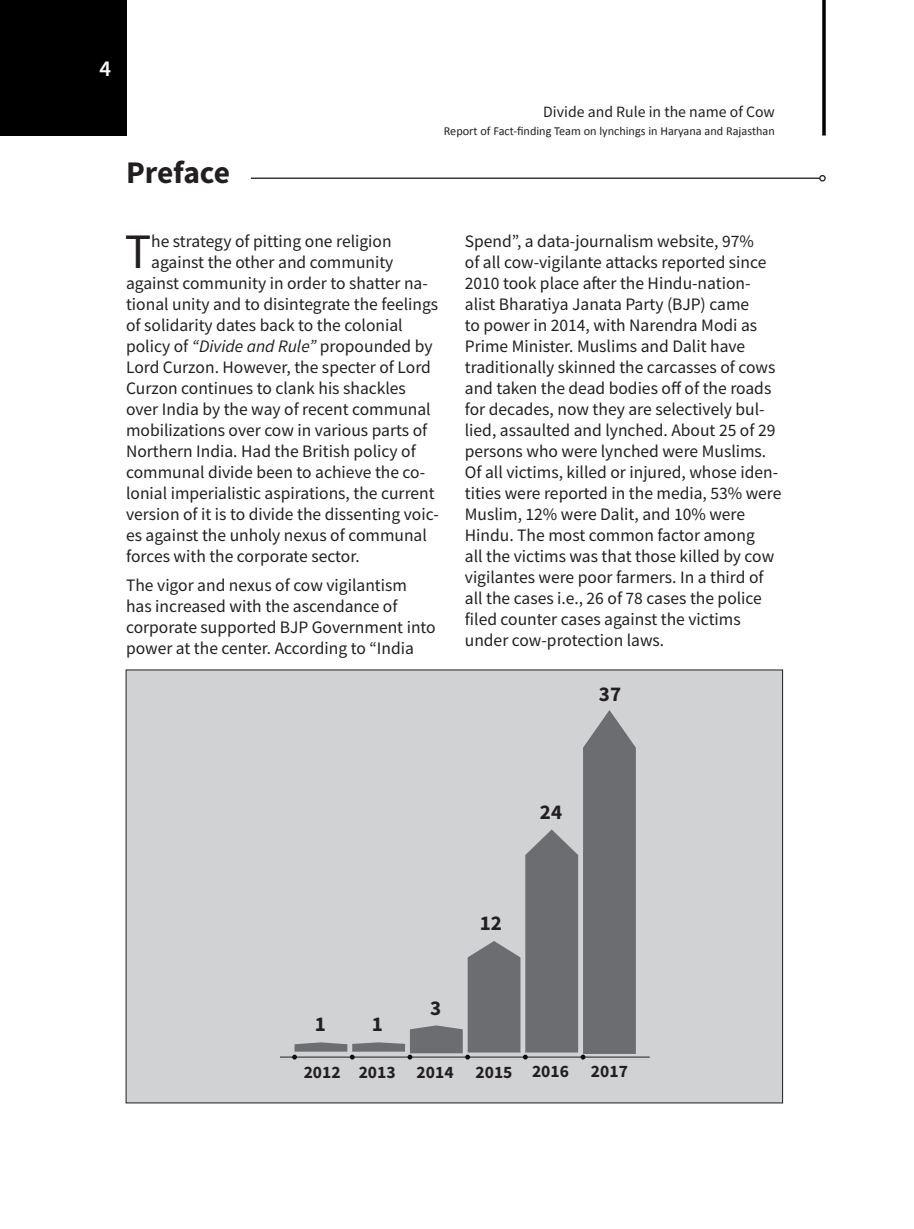
<style>
.page{position:relative;width:914px;height:1229px;background:#fff}
.page>*{position:absolute;margin:0;border:0;box-sizing:border-box;transform-origin:0 0}
.t1{font:49.52px "Source Sans Pro";color:#231f20}
.t2{font:700 31.5px "Source Sans Pro";letter-spacing:-.01em;color:#231f20}
.t3{font:600 22.75px "Source Sans Pro";color:#fff}
.t4{font:700 21px "Source Sans Pro";color:#231f20}
.t5{font:17.5px/21px "Source Sans Pro";color:#231f20}
.t6{font:700 17.5px "Source Sans Pro";color:#231f20}
.t7{font:15.75px "Source Sans Pro";color:#231f20}
.t8{font:12.25px "Calibri";color:#231f20}
.s1{font-style:italic}
</style>
<div class="page">
<div style="left:126px;top:670px;width:656px;height:432px;background:#d1d2d4"></div>
<div style="left:0;top:0;width:126px;height:135px;background:#000"></div>
<hr style="left:822px;top:0;width:3px;height:135px;background:#000">
<hr style="left:251px;top:178px;width:568px;height:1px;background:#231f20">
<svg style="left:819px;top:175px;width:6px;height:6px"></svg>
<svg style="left:292px;top:710px;width:344px;height:349px"></svg>
<hr style="left:280px;top:1056px;width:369px;height:1px;background:#231f20">
<p class="t3" style="left:99px;top:54px;width:13px">4</p>
<p class="t2" style="left:126px;top:151px;width:106px">Preface</p>
<p class="t7" style="left:543px;top:101px;width:233px">Divide and Rule in the name of Cow</p>
<p class="t8" style="left:444px;top:123px;width:332px">Report of Fact-finding Team on lynchings in Haryana and Rajasthan</p>
<p class="t1" style="left:125px;top:220px;width:28px">T</p>
<p class="t5" style="left:151px;top:230px;width:242px">he strategy of pitting one religion</p>
<p class="t5" style="left:151px;top:251px;width:244px">against the other and community</p>
<p class="t5" style="left:126px;top:272px;width:303px">against community in order to shatter na-</p>
<p class="t5" style="left:126px;top:293px;width:314px">tional unity and to disintegrate the feelings</p>
<p class="t5" style="left:126px;top:314px;width:278px">of solidarity dates back to the colonial</p>
<p class="t5" style="left:126px;top:335px;width:308px">policy of <span class="s1">“Divide and Rule”</span> propounded by</p>
<p class="t5" style="left:126px;top:356px;width:306px">Lord Curzon. However, the specter of Lord</p>
<p class="t5" style="left:126px;top:377px;width:281px">Curzon continues to clank his shackles</p>
<p class="t5" style="left:126px;top:398px;width:306px">over India by the way of recent communal</p>
<p class="t5" style="left:126px;top:419px;width:303px">mobilizations over cow in various parts of</p>
<p class="t5" style="left:126px;top:440px;width:291px">Northern India. Had the British policy of</p>
<p class="t5" style="left:126px;top:461px;width:301px">communal divide been to achieve the co-</p>
<p class="t5" style="left:126px;top:482px;width:310px">lonial imperialistic aspirations, the current</p>
<p class="t5" style="left:126px;top:503px;width:314px">version of it is to divide the dissenting voic-</p>
<p class="t5" style="left:126px;top:524px;width:302px">es against the unholy nexus of communal</p>
<p class="t5" style="left:126px;top:545px;width:235px">forces with the corporate sector.</p>
<p class="t5" style="left:126px;top:574px;width:311px">The vigor and nexus of cow vigilantism has increased with the ascendance of corporate supported BJP Government into power at the center. According to “India</p>
<p class="t5" style="left:465px;top:230px;width:318px">Spend”, a data-journalism website, 97%<br>of all cow-vigilante attacks reported since 2010 took place after the Hindu-nation&shy;alist Bharatiya Janata Party (BJP) came<br>to power in 2014, with Narendra Modi as Prime Minister. Muslims and Dalit have traditionally skinned the carcasses of cows and taken the dead bodies off of the roads for decades, now they are selectively bul&shy;lied, assaulted and lynched. About 25 of 29 persons who were lynched were Muslims.<br>Of all victims, killed or injured, whose iden&shy;tities were reported in the media, 53% were Muslim, 12% were Dalit, and 10% were Hindu. The most common factor among<br>all the victims was that those killed by cow vigilantes were poor farmers. In a third of all the cases i.e., 26 of 78 cases the police filed counter cases against the victims under cow-protection laws.</p>
<p class="t4" style="left:599px;top:680px;width:24px">37</p>
<p class="t4" style="left:315px;top:1009px;width:13px">1</p>
<p class="t4" style="left:371px;top:1009px;width:13px">1</p>
<p class="t4" style="left:430px;top:993px;width:13px">3</p>
<p class="t4" style="left:480px;top:909px;width:24px">12</p>
<p class="t4" style="left:540px;top:798px;width:24px">24</p>
<p class="t6" style="left:304px;top:1060px;width:38px">2012</p>
<p class="t6" style="left:359px;top:1060px;width:38px">2013</p>
<p class="t6" style="left:416px;top:1060px;width:38px">2014</p>
<p class="t6" style="left:475px;top:1060px;width:38px">2015</p>
<p class="t6" style="left:532px;top:1059px;width:38px">2016</p>
<p class="t6" style="left:591px;top:1059px;width:38px">2017</p>
</div>
